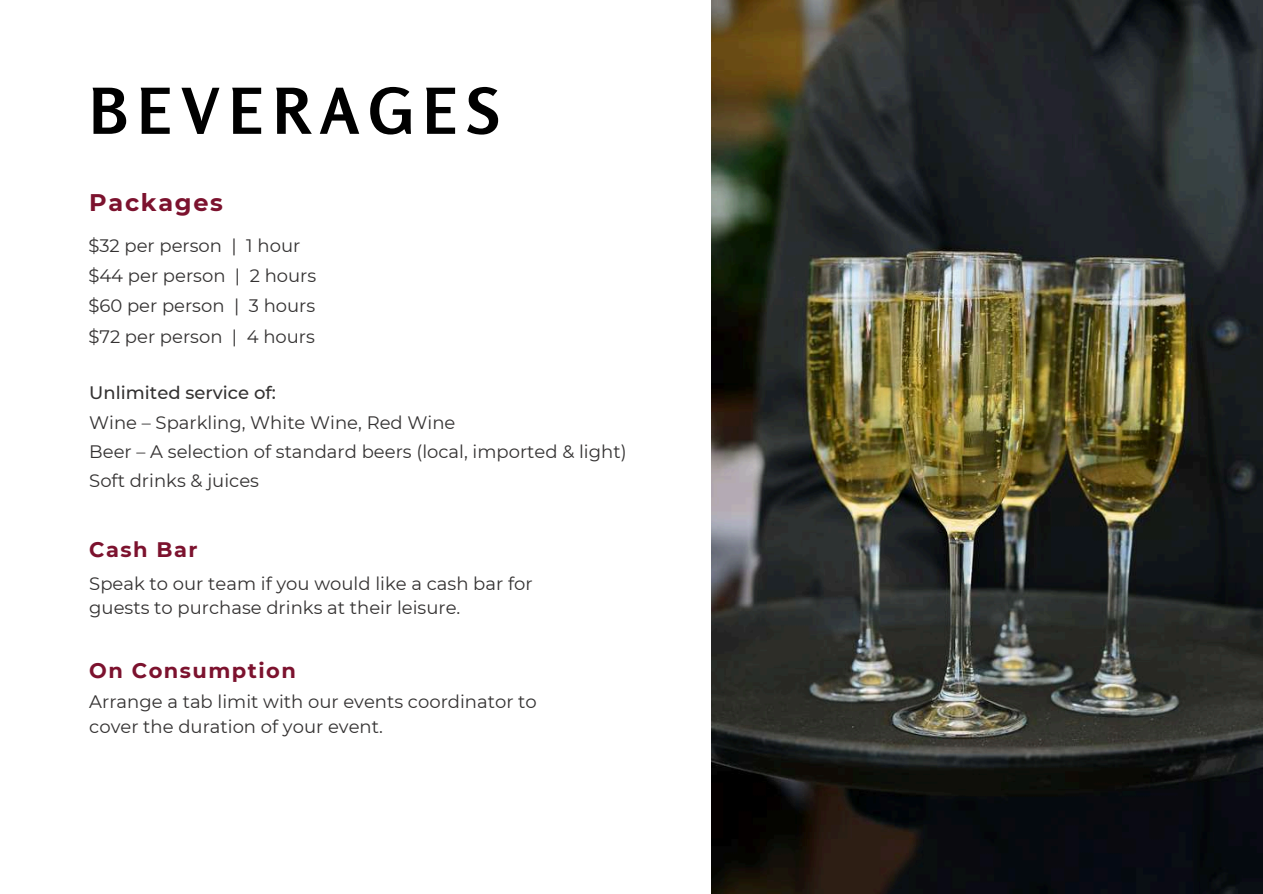
<style>
.page{position:relative;width:1263px;height:894px;background:#fff}
.page>*{position:absolute;margin:0;border:0;box-sizing:border-box;transform-origin:0 0}
.t1{font:700 63px "Rosario";letter-spacing:.15em;color:#000}
.t2{font:700 24px "Montserrat";letter-spacing:.07em;color:#7c122e}
.t3{font:700 21px "Montserrat";letter-spacing:.07em;color:#7c122e}
.t4{font:18px/30.3px "Montserrat";color:#343232}
.t5{font:500 18px "Montserrat";color:#343232}
</style>
<div class="page">
<img style="left:711px;top:0;width:552px;height:893px">
<h1 class="t1" style="left:89px;top:72px;width:412px">BEVERAGES</h1>
<h2 class="t2" style="left:89px;top:187px;width:135px">Packages</h2>
<p class="t4" style="left:88px;top:230px;width:229px">$32 per person | 1 hour $44 per person | 2 hours $60 per person | 3 hours $72 per person | 4 hours</p>
<p class="t5" style="left:89px;top:381px;width:188px">Unlimited service of:</p>
<p class="t4" style="left:89px;top:407px;width:539px;line-height:29.2px">Wine – Sparkling, White Wine, Red Wine<br>Beer – A selection of standard beers (local, imported &amp; light)<br>Soft drinks &amp; juices</p>
<p class="t3" style="left:89px;top:536px;width:110px">Cash Bar</p>
<p class="t4" style="left:89px;top:570px;width:445px;line-height:24.8px">Speak to our team if you would like a cash bar for guests to purchase drinks at their leisure.</p>
<p class="t3" style="left:89px;top:657px;width:208px">On Consumption</p>
<p class="t4" style="left:89px;top:688px;width:449px;line-height:24.8px">Arrange a tab limit with our events coordinator to cover the duration of your event.</p>
</div>
